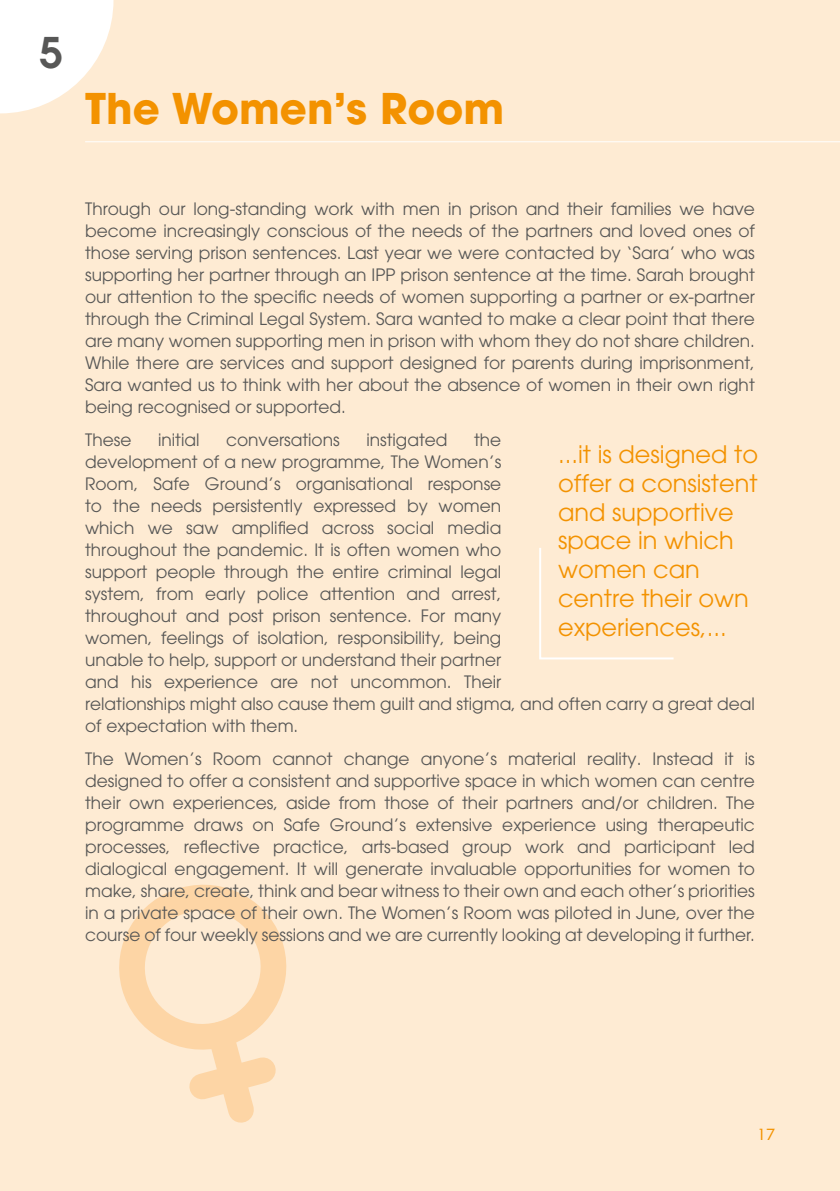
<style>
.page{position:relative;width:840px;height:1191px;background:#fff}
.page>*{position:absolute;margin:0;border:0;box-sizing:border-box;transform-origin:0 0}
.t1{font:700 42px "Avant Garde LT";color:#f39200}
.t2{font:600 42px "Avant Garde LT";color:#575756}
.t3{font:24px/28.8px "Avant Garde LT";color:#f39200}
.t4{font:17px/22px "Avant Garde LT";color:#575756;text-align:justify}
.t5{font:16px "Metro Lite Two";color:#f39200}
</style>
<div class="page">
<div style="left:0;top:0;width:839px;height:1191px;background:#feebd3"></div>
<svg style="left:119px;top:884px;width:168px;height:239px"></svg>
<svg style="left:0;top:0;width:113px;height:113px"></svg>
<hr style="left:85px;top:141px;width:754px;height:1px;background:#fff">
<svg style="left:539px;top:548px;width:135px;height:112px"></svg>
<h1 class="t2" style="left:39px;top:25px;width:25px">5</h1>
<h1 class="t1" style="left:85px;top:81px;width:420px">The Women’s Room</h1>
<p class="t4" style="left:85px;top:197px;width:671px">Through our long-standing work with men in prison and their families we have become increasingly conscious of the needs of the partners and loved ones of those serving prison sentences. Last year we were contacted by ‘Sara’ who was supporting her partner through an IPP prison sentence at the time. Sarah brought our attention to the specific needs of women supporting a partner or ex-partner through the Criminal Legal System. Sara wanted to make a clear point that there are many women supporting men in prison with whom they do not share children.<br>While there are services and support designed for parents during imprisonment, Sara wanted us to think with her about the absence of women in their own right being recognised or supported.</p>
<p class="t4" style="left:85px;top:429px;width:48px">These</p>
<p class="t4" style="left:158px;top:429px;width:43px">initial</p>
<p class="t4" style="left:226px;top:429px;width:115px">conversations</p>
<p class="t4" style="left:366px;top:429px;width:83px">instigated</p>
<p class="t4" style="left:85px;top:429px;width:670px;text-align:left;text-indent:389px">the<br>development of a new programme, The Women’s<br>Room, Safe Ground’s organisational response<br>to the needs persistently expressed by women<br>which we saw amplified across social media<br>throughout the pandemic. It is often women who<br>support people through the entire criminal legal<br>system, from early police attention and arrest,<br>throughout and post prison sentence. For many<br>women, feelings of isolation, responsibility, being<br>unable to help, support or understand their partner<br>and his experience are not uncommon. Their<br>relationships might also cause them guilt and stigma, and often carry a great deal of expectation with them.</p>
<p class="t4" style="left:85px;top:748px;width:671px">The Women’s Room cannot change anyone’s material reality. Instead it is designed to offer a consistent and supportive space in which women can centre their own experiences, aside from those of their partners and/or children. The programme draws on Safe Ground’s extensive experience using therapeutic processes, reflective practice, arts-based group work and participant led dialogical engagement. It will generate invaluable opportunities for women to make, share, create, think and bear witness to their own and each other’s priorities in a private space of their own. The Women’s Room was piloted in June, over the course of four weekly sessions and we are currently looking at developing it further.</p>
<h2 class="t3" style="left:557px;top:440px;width:201px">...it is designed to offer a consistent and supportive space in which women can centre their own experiences,...</h2>
<p class="t5" style="left:756px;top:1125px;width:19px">17</p>
</div>
